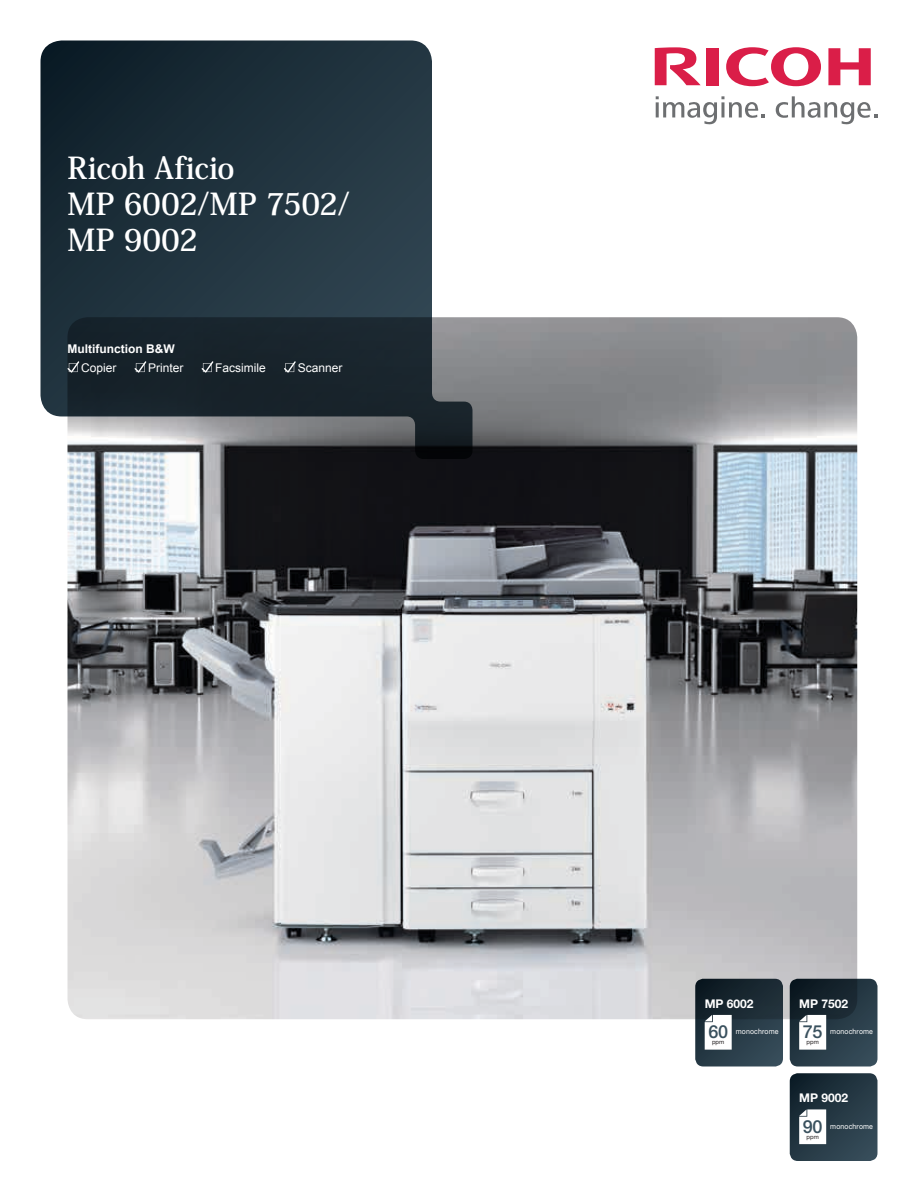
<style>
.page{position:relative;width:918px;height:1188px;background:#fff}
.page>*{position:absolute;margin:0;border:0;box-sizing:border-box;transform-origin:0 0}
.t1{font:700 30px/36px "Koz Min Pro";letter-spacing:-.005em;color:#fff}
.t2{font:500 18px "Helvetica Neue LT Std";color:#3a515e}
.t3{font:12px "Arial";color:#fff}
.t4{font:700 12px "Helvetica Neue LT Std";color:#fff}
.t5{font:700 12px "Arial";color:#fff}
.t6{font:7.5px "Helvetica Neue LT Std";letter-spacing:.02em;color:#fff;scale:.93 1}
.t7{font:6px "Helvetica Neue LT Std";letter-spacing:.01em;color:#231f20}
</style>
<div class="page">
<img style="left:68px;top:317px;width:789px;height:702px">
<svg style="left:726px;top:47px;width:95px;height:39px"></svg>
<svg style="left:828px;top:48px;width:43px;height:37px"></svg>
<div style="left:706px;top:48px;width:13px;height:37px;background:#da1e48"></div>
<svg style="left:655px;top:47px;width:46px;height:38px"></svg>
<svg style="left:656px;top:96px;width:109px;height:28px"></svg>
<svg style="left:776px;top:96px;width:101px;height:28px"></svg>
<svg style="left:790px;top:979px;width:88px;height:87px;background:#233540"></svg>
<svg style="left:799px;top:1015px;width:27px;height:35px"></svg>
<svg style="left:695px;top:979px;width:88px;height:87px;background:#22333d"></svg>
<svg style="left:705px;top:1015px;width:27px;height:35px"></svg>
<svg style="left:790px;top:1073px;width:88px;height:88px;background:#273a45"></svg>
<svg style="left:799px;top:1109px;width:27px;height:35px"></svg>
<svg style="left:40px;top:40px;width:432px;height:419px;background:#38464f"></svg>
<svg style="left:68px;top:361px;width:11px;height:12px"></svg>
<svg style="left:135px;top:361px;width:11px;height:12px"></svg>
<svg style="left:202px;top:361px;width:11px;height:12px"></svg>
<svg style="left:284px;top:361px;width:12px;height:12px"></svg>
<p class="t1" style="left:68px;top:148px;width:284px">Ricoh Aficio<br>MP 6002/MP 7502/<br>MP 9002</p>
<p class="t5" style="left:68px;top:340px;width:109px">Multifunction B&amp;W</p>
<p class="t3" style="left:81px;top:360px;width:37px">Copier</p>
<p class="t3" style="left:148px;top:360px;width:37px">Printer</p>
<p class="t3" style="left:215px;top:360px;width:52px">Facsimile</p>
<p class="t3" style="left:298px;top:360px;width:46px">Scanner</p>
<p class="t4" style="left:705px;top:996px;width:50px">MP 6002</p>
<p class="t7" style="left:712px;top:1038px;width:14px">ppm</p>
<p class="t2" style="left:708px;top:1021px;width:21px">60</p>
<p class="t6" style="left:736px;top:1027px;width:48px">monochrome</p>
<p class="t4" style="left:799px;top:996px;width:50px">MP 7502</p>
<p class="t7" style="left:807px;top:1038px;width:14px">ppm</p>
<p class="t2" style="left:803px;top:1021px;width:21px">75</p>
<p class="t6" style="left:830px;top:1027px;width:48px">monochrome</p>
<p class="t4" style="left:799px;top:1091px;width:50px">MP 9002</p>
<p class="t7" style="left:807px;top:1133px;width:14px">ppm</p>
<p class="t2" style="left:803px;top:1116px;width:21px">90</p>
<p class="t6" style="left:830px;top:1122px;width:48px">monochrome</p>
</div>
